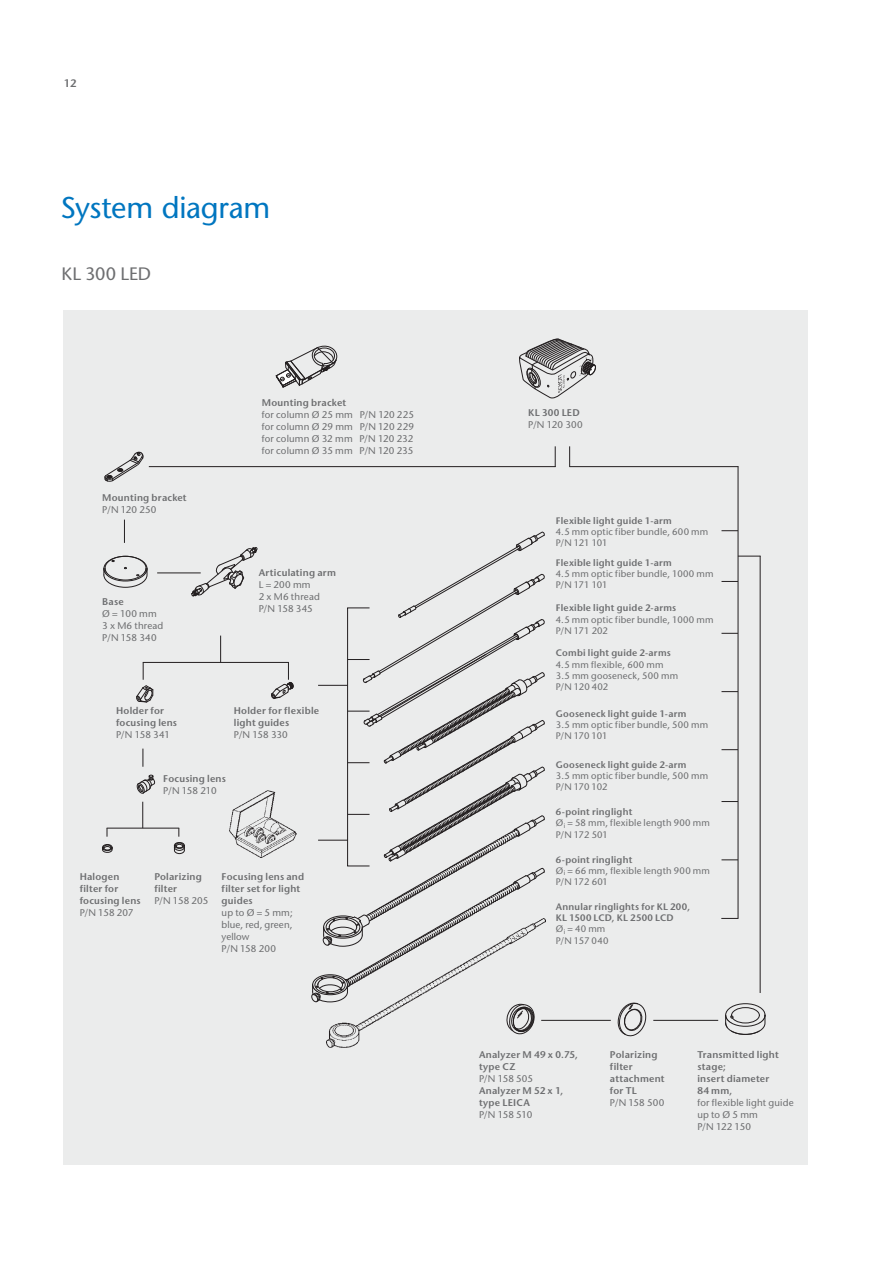
<style>
.page{position:relative;width:893px;height:1263px;background:#fff}
.page>*{position:absolute;margin:0;border:0;box-sizing:border-box;transform-origin:0 0}
.t1{font:500 30px "Stone Sans Std";letter-spacing:-.01em;color:#0076c0}
.t2{font:500 18px "Stone Sans Std";color:#6d6e70}
.t3{font:600 10.8px "Stone Sans Std";color:#6d6e70}
.t4{font:600 9.75px/12px "Stone Sans Std";letter-spacing:.025em;color:#6d6e70}
.t5{font:500 9.75px/12px "Stone Sans Std";letter-spacing:.01em;color:#6d6e70}
.t6{font:500 9.45px/11.4px "Stone Sans Std";letter-spacing:.02em;color:#6d6e70}
.t7{font:600 9.45px/11.4px "Stone Sans Std";letter-spacing:.025em;color:#6d6e70}
.s1{font-weight:600}
.s2{font-weight:500}
</style>
<div class="page">
<div style="left:64px;top:310px;width:744px;height:855px;background:#ebecec"></div>
<img style="left:326px;top:1035px;width:34px;height:12px">
<svg style="left:275px;top:345px;width:62px;height:43px"></svg>
<img style="left:230px;top:790px;width:66px;height:68px">
<svg style="left:102px;top:844px;width:11px;height:8px"></svg>
<svg style="left:137px;top:775px;width:18px;height:19px"></svg>
<svg style="left:104px;top:452px;width:40px;height:30px"></svg>
<div style="left:725px;top:1003px;width:40px;height:24px;border:1px solid #231f20;border-radius:50%"></div>
<svg style="left:725px;top:1007px;width:40px;height:28px"></svg>
<svg style="left:617px;top:1002px;width:30px;height:35px"></svg>
<svg style="left:191px;top:547px;width:67px;height:50px"></svg>
<svg style="left:103px;top:556px;width:45px;height:32px"></svg>
<svg style="left:519px;top:339px;width:77px;height:60px"></svg>
<svg style="left:569px;top:446px;width:1px;height:20px"></svg>
<svg style="left:311px;top:532px;width:234px;height:503px"></svg>
<div style="left:347px;top:608px;width:23px;height:258px;border:1px solid #231f20"></div>
<hr style="left:157px;top:573px;width:44px;height:1px;background:#231f20">
<svg style="left:124px;top:520px;width:1px;height:23px"></svg>
<svg style="left:142px;top:749px;width:1px;height:18px"></svg>
<svg style="left:721px;top:859px;width:16px;height:1px"></svg>
<svg style="left:721px;top:801px;width:16px;height:1px"></svg>
<svg style="left:721px;top:749px;width:16px;height:1px"></svg>
<svg style="left:721px;top:691px;width:16px;height:1px"></svg>
<svg style="left:721px;top:633px;width:16px;height:1px"></svg>
<svg style="left:721px;top:581px;width:16px;height:1px"></svg>
<svg style="left:721px;top:530px;width:16px;height:1px"></svg>
<svg style="left:721px;top:918px;width:17px;height:1px"></svg>
<svg style="left:136px;top:662px;width:18px;height:41px"></svg>
<svg style="left:271px;top:663px;width:23px;height:36px"></svg>
<svg style="left:220px;top:636px;width:1px;height:26px"></svg>
<hr style="left:143px;top:662px;width:146px;height:1px;background:#231f20">
<hr style="left:569px;top:466px;width:169px;height:1px;background:#231f20">
<hr style="left:759px;top:556px;width:1px;height:437px;background:#231f20">
<svg style="left:738px;top:556px;width:22px;height:1px"></svg>
<hr style="left:149px;top:466px;width:406px;height:1px;background:#231f20">
<svg style="left:555px;top:446px;width:1px;height:21px"></svg>
<hr style="left:737px;top:466px;width:1px;height:452px;background:#231f20">
<hr style="left:107px;top:828px;width:72px;height:1px;background:#231f20">
<svg style="left:142px;top:802px;width:1px;height:26px"></svg>
<svg style="left:174px;top:828px;width:11px;height:26px"></svg>
<hr style="left:541px;top:1020px;width:69px;height:1px;background:#231f20">
<hr style="left:653px;top:1020px;width:65px;height:1px;background:#231f20">
<p class="t3" style="left:64px;top:78px;width:14px">12</p>
<h1 class="t1" style="left:61px;top:195px;width:211px">System diagram</h1>
<h2 class="t2" style="left:62px;top:266px;width:91px">KL 300 LED</h2>
<p class="t4" style="left:102px;top:492px;width:86px">Mounting bracket</p>
<p class="t5" style="left:102px;top:504px;width:56px">P/N 120 250</p>
<p class="t4" style="left:102px;top:597px;width:23px">Base</p>
<p class="t5" style="left:102px;top:609px;width:63px">Ø = 100 mm<br>3 x M6 thread<br>P/N 158 340</p>
<p class="t4" style="left:262px;top:397px;width:86px">Mounting bracket</p>
<p class="t5" style="left:262px;top:409px;width:154px;text-align:justify">for column Ø 25 mm P/N 120 225 for column Ø 29 mm P/N 120 229 for column Ø 32 mm P/N 120 232 for column Ø 35 mm P/N 120 235</p>
<p class="t4" style="left:259px;top:567px;width:79px">Articulating arm</p>
<p class="t5" style="left:259px;top:579px;width:63px">L = 200 mm<br>2 x M6 thread<br>P/N 158 345</p>
<p class="t4" style="left:116px;top:705px;width:62px">Holder for focusing lens</p>
<p class="t5" style="left:116px;top:729px;width:55px">P/N 158 341</p>
<p class="t4" style="left:163px;top:773px;width:64px">Focusing lens</p>
<p class="t5" style="left:163px;top:785px;width:55px">P/N 158 210</p>
<p class="t4" style="left:234px;top:705px;width:87px">Holder for flexible light guides</p>
<p class="t5" style="left:234px;top:729px;width:55px">P/N 158 330</p>
<p class="t4" style="left:80px;top:871px;width:62px">Halogen filter for focusing lens</p>
<p class="t5" style="left:80px;top:907px;width:55px">P/N 158 207</p>
<p class="t4" style="left:154px;top:871px;width:49px">Polarizing filter</p>
<p class="t5" style="left:154px;top:896px;width:56px">P/N 158 205</p>
<p class="t4" style="left:222px;top:871px;width:84px">Focusing lens and filter set for light guides</p>
<p class="t5" style="left:222px;top:908px;width:73px">up to Ø = 5 mm; blue, red, green, yellow<br>P/N 158 200</p>
<p class="t4" style="left:528px;top:407px;width:53px">KL 300 LED</p>
<p class="t5" style="left:528px;top:419px;width:56px">P/N 120 300</p>
<p class="t7" style="left:556px;top:515px;width:117px">Flexible light guide 1-arm</p>
<p class="t6" style="left:556px;top:527px;width:154px">4.5 mm optic fiber bundle, 600 mm<br>P/N 121 101</p>
<p class="t7" style="left:556px;top:557px;width:117px">Flexible light guide 1-arm</p>
<p class="t6" style="left:556px;top:569px;width:159px">4.5 mm optic fiber bundle, 1000 mm<br>P/N 171 101</p>
<p class="t7" style="left:556px;top:603px;width:122px">Flexible light guide 2-arms</p>
<p class="t6" style="left:556px;top:614px;width:159px">4.5 mm optic fiber bundle, 1000 mm<br>P/N 171 202</p>
<p class="t7" style="left:556px;top:648px;width:116px">Combi light guide 2-arms</p>
<p class="t6" style="left:556px;top:659px;width:124px">4.5 mm flexible, 600 mm<br>3.5 mm gooseneck, 500 mm<br>P/N 120 402</p>
<p class="t7" style="left:556px;top:708px;width:132px">Gooseneck light guide 1-arm</p>
<p class="t6" style="left:556px;top:720px;width:154px">3.5 mm optic fiber bundle, 500 mm<br>P/N 170 101</p>
<p class="t7" style="left:556px;top:759px;width:132px">Gooseneck light guide 2-arm</p>
<p class="t6" style="left:556px;top:771px;width:154px">3.5 mm optic fiber bundle, 500 mm<br>P/N 170 102</p>
<p class="t6" style="left:556px;top:807px;width:155px"><span class="s1">6-point ringlight<br></span>Ø<sub>i</sub> = 58 mm, flexible length 900 mm<br>P/N 172 501</p>
<p class="t6" style="left:556px;top:854px;width:156px"><span class="s1">6-point ringlight<br></span>Ø<sub>i</sub> = 66 mm, flexible length 900 mm<br>P/N 172 601</p>
<p class="t7" style="left:556px;top:901px;width:136px">Annular ringlights for KL 200,<br>KL 1500 LCD, KL 2500 LCD<br><span class="s2">Ø</span><sub>i</sub> <span class="s2">= 40 mm<br>P/N 157 040</span></p>
<p class="t4" style="left:479px;top:1049px;width:100px">Analyzer M 49 x 0.75, type CZ</p>
<p class="t5" style="left:479px;top:1073px;width:56px">P/N 158 505</p>
<p class="t4" style="left:479px;top:1085px;width:86px">Analyzer M 52 x 1, type LEICA</p>
<p class="t5" style="left:479px;top:1109px;width:55px">P/N 158 510</p>
<p class="t4" style="left:610px;top:1049px;width:56px">Polarizing filter attachment for TL</p>
<p class="t5" style="left:610px;top:1097px;width:56px">P/N 158 500</p>
<p class="t4" style="left:697px;top:1049px;width:83px">Transmitted light stage;<br>insert diameter<br>84 mm,</p>
<p class="t5" style="left:697px;top:1097px;width:98px">for flexible light guide up to Ø 5 mm<br>P/N 122 150</p>
</div>
